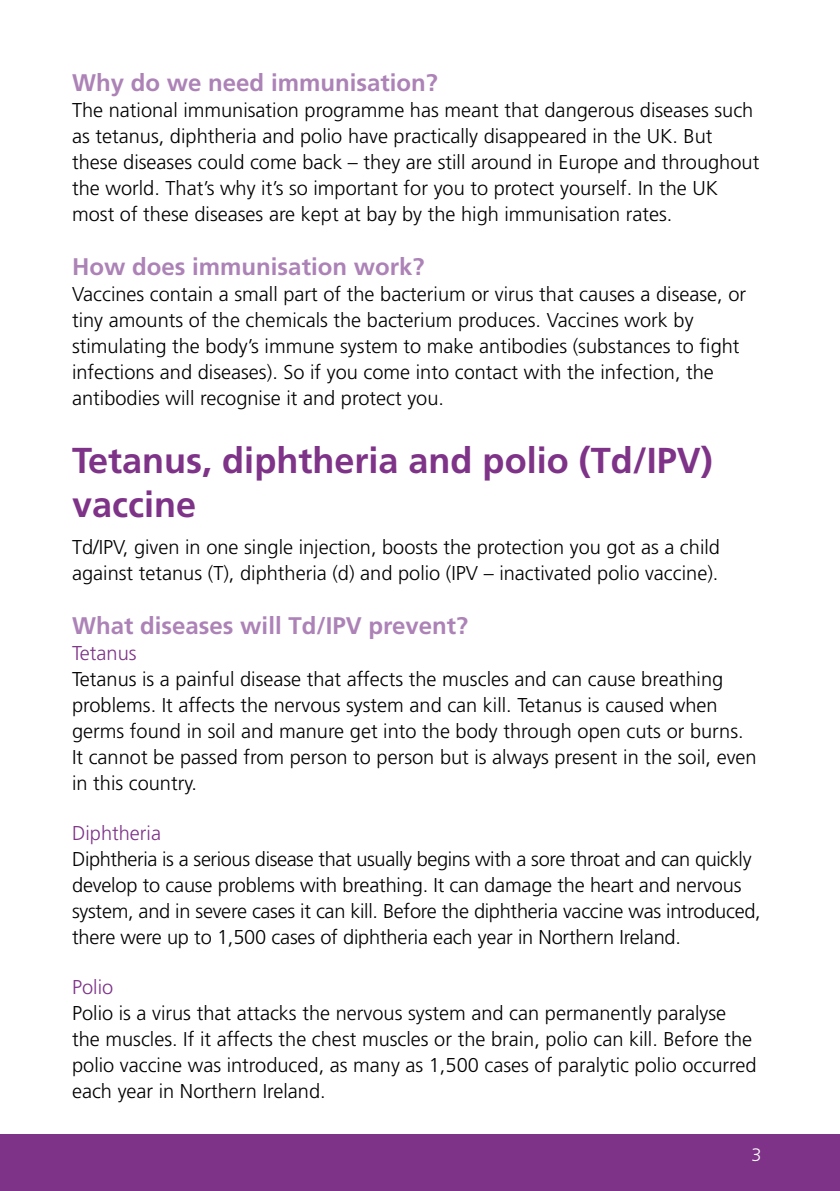
<style>
.page{position:relative;width:840px;height:1191px;background:#fff}
.page>*{position:absolute;margin:0;border:0;box-sizing:border-box;transform-origin:0 0}
.t1{font:700 36px/44px "Frutiger";color:#7e3388}
.t2{font:700 24px "Frutiger";color:#ad83b7}
.t3{font:300 20px/26px "Frutiger";color:#000}
.t4{font:300 20px "Frutiger";color:#7e3388}
.t5{font:300 18px "Frutiger";color:#fff}
</style>
<div class="page">
<div style="left:0;top:1134px;width:839px;height:57px;background:#7e3388"></div>
<p class="t2" style="left:72px;top:68px;width:367px">Why do we need immunisation?</p>
<p class="t3" style="left:72px;top:97px;width:688px">The national immunisation programme has meant that dangerous diseases such as tetanus, diphtheria and polio have practically disappeared in the UK. But these diseases could come back – they are still around in Europe and throughout the world. That’s why it’s so important for you to protect yourself. In the UK most of these diseases are kept at bay by the high immunisation rates.</p>
<p class="t2" style="left:72px;top:252px;width:354px">How does immunisation work?</p>
<p class="t3" style="left:72px;top:281px;width:675px">Vaccines contain a small part of the bacterium or virus that causes a disease, or tiny amounts of the chemicals the bacterium produces. Vaccines work by stimulating the body’s immune system to make antibodies (substances to fight infections and diseases). So if you come into contact with the infection, the antibodies will recognise it and protect you.</p>
<h1 class="t1" style="left:72px;top:438px;width:642px">Tetanus, diphtheria and polio (Td/IPV) vaccine</h1>
<p class="t3" style="left:72px;top:534px;width:649px">Td/IPV, given in one single injection, boosts the protection you got as a child against tetanus (T), diphtheria (d) and polio (IPV – inactivated polio vaccine).</p>
<p class="t2" style="left:72px;top:612px;width:397px">What diseases will Td/IPV prevent?</p>
<p class="t4" style="left:72px;top:642px;width:66px">Tetanus</p>
<p class="t3" style="left:72px;top:666px;width:685px">Tetanus is a painful disease that affects the muscles and can cause breathing problems. It affects the nervous system and can kill. Tetanus is caused when germs found in soil and manure get into the body through open cuts or burns.<br>It cannot be passed from person to person but is always present in the soil, even in this country.</p>
<p class="t4" style="left:72px;top:822px;width:90px">Diphtheria</p>
<p class="t3" style="left:72px;top:846px;width:689px">Diphtheria is a serious disease that usually begins with a sore throat and can quickly develop to cause problems with breathing. It can damage the heart and nervous system, and in severe cases it can kill. Before the diphtheria vaccine was introduced, there were up to 1,500 cases of diphtheria each year in Northern Ireland.</p>
<p class="t4" style="left:72px;top:976px;width:43px">Polio</p>
<p class="t3" style="left:72px;top:1000px;width:685px">Polio is a virus that attacks the nervous system and can permanently paralyse the muscles. If it affects the chest muscles or the brain, polio can kill. Before the polio vaccine was introduced, as many as 1,500 cases of paralytic polio occurred each year in Northern Ireland.</p>
<p class="t5" style="left:751px;top:1145px;width:12px">3</p>
</div>
